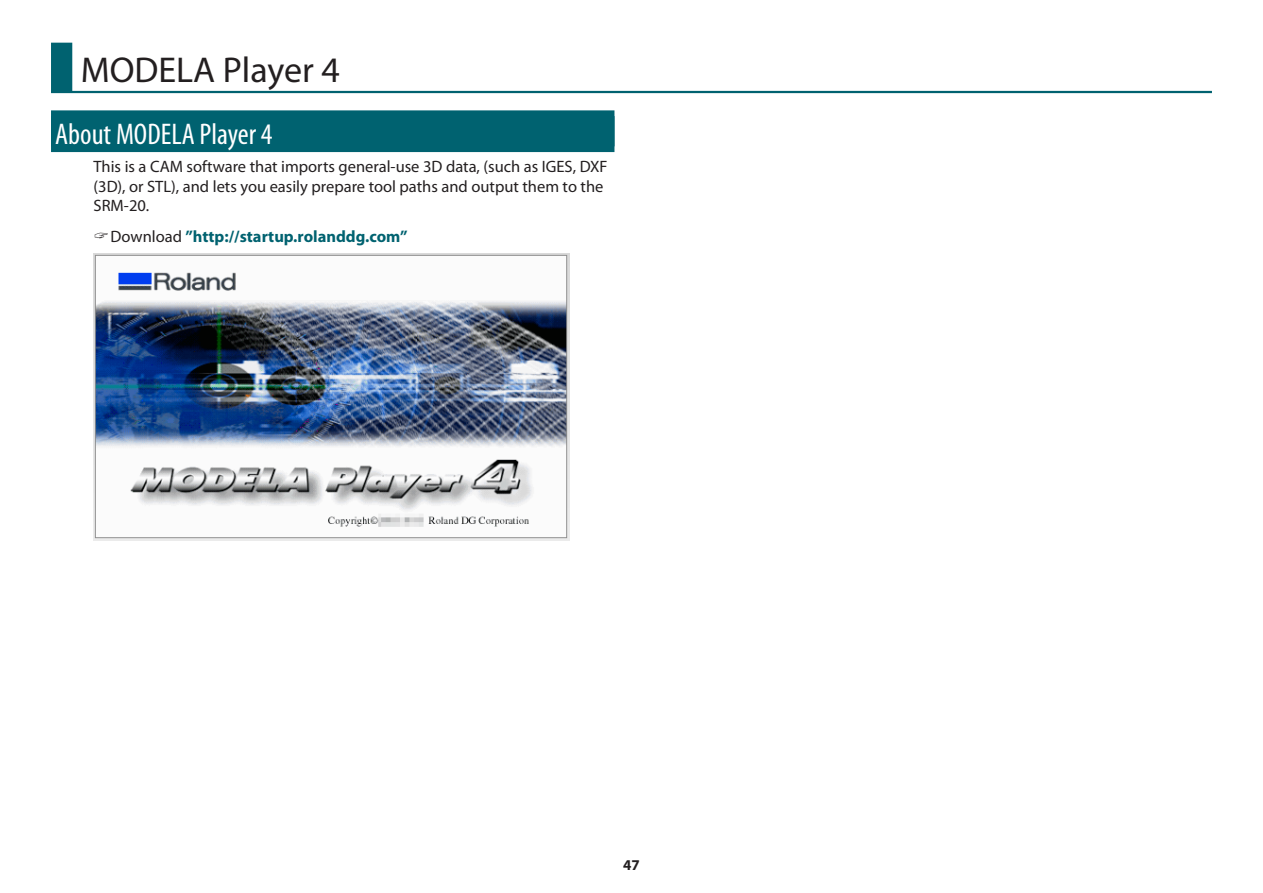
<style>
.page{position:relative;width:1263px;height:893px;background:#fff}
.page>*{position:absolute;margin:0;border:0;box-sizing:border-box;transform-origin:0 0}
.t1{font:36px "Myriad Pro";color:#231f20}
.t2{font:condensed 30px "Myriad Pro";color:#fff}
.t3{font:16.5px/19.8px "Myriad Pro";color:#231f20}
.t4{font:700 16.5px "Myriad Pro";color:#006270}
.t5{font:700 15px "Myriad Pro";color:#231f20}
.s1{font-weight:400;color:#231f20}
</style>
<div class="page">
<div style="left:51px;top:116px;width:563px;height:36px;background:#006270"></div>
<div style="left:51px;top:110px;width:563px;height:36px;background:#006270"></div>
<img style="left:94px;top:253px;width:476px;height:288px">
<div style="left:51px;top:43px;width:21px;height:49px;background:#006270"></div>
<hr style="left:51px;top:91px;width:1161px;height:2px;background:#006270">
<h1 class="t1" style="left:81px;top:47px;width:261px">MODELA Player 4</h1>
<h2 class="t2" style="left:55px;top:116px;width:219px">About MODELA Player 4</h2>
<p class="t3" style="left:94px;top:156px;width:516px">This is a CAM software that imports general-use 3D data, (such as IGES, DXF (3D), or STL), and lets you easily prepare tool paths and output them to the<br>SRM-20.</p>
<p class="t4" style="left:111px;top:226px;width:298px"><span class="s1">Download</span> ”http://startup.rolanddg.com”</p>
<p class="t5" style="left:623px;top:855px;width:18px">47</p>
</div>
